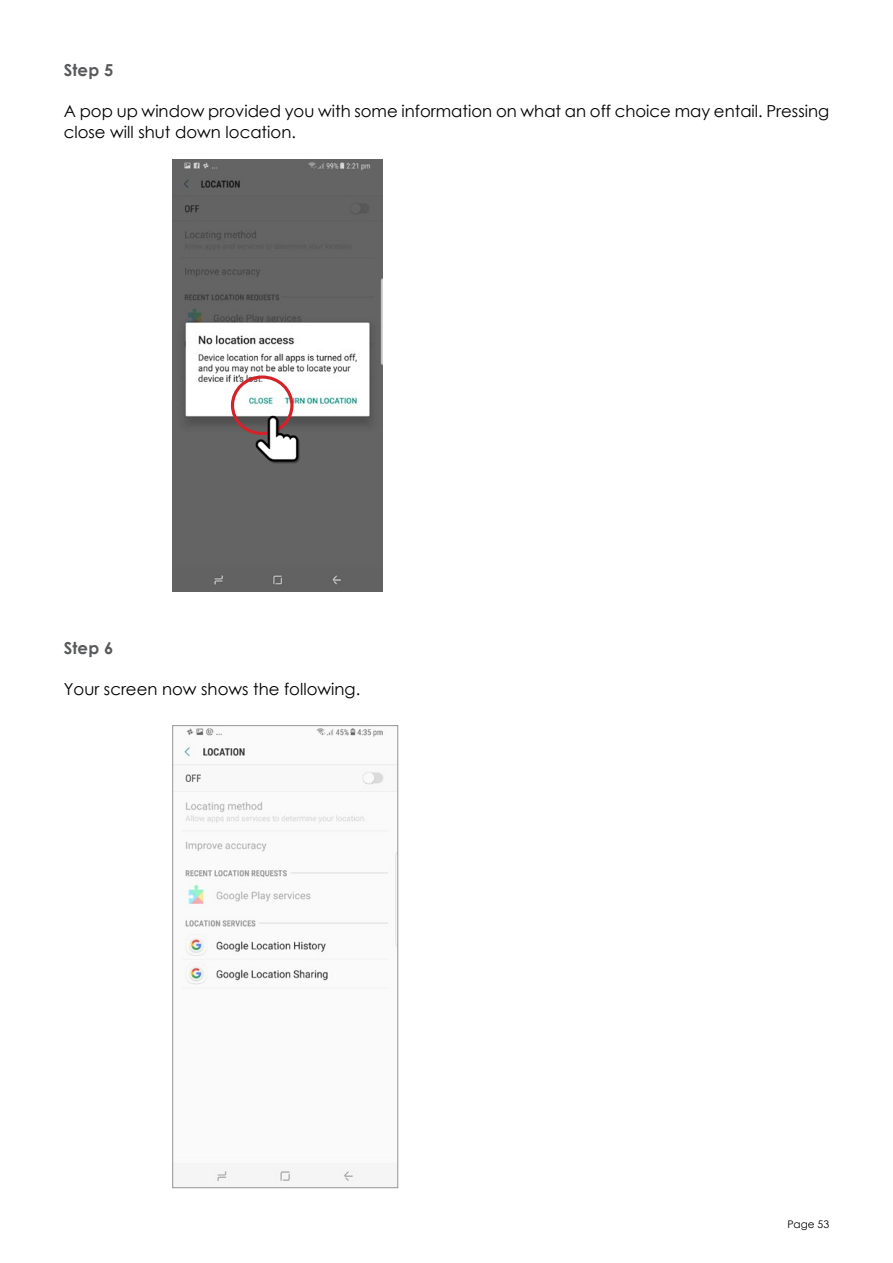
<style>
.page{position:relative;width:893px;height:1263px;background:#fff}
.page>*{position:absolute;margin:0;border:0;box-sizing:border-box;transform-origin:0 0}
.t1{font:16.5px/21px "Century Gothic";color:#000}
.t2{font:700 16.5px "Century Gothic";letter-spacing:.01em;color:#58595b}
.t3{font:10.5px "Century Gothic";color:#000}
</style>
<div class="page">
<img style="left:173px;top:160px;width:210px;height:431px">
<div style="left:231px;top:375px;width:63px;height:60px;border:3px solid #d2232a;border-radius:50%"></div>
<img style="left:255px;top:415px;width:46px;height:49px">
<img style="left:174px;top:728px;width:222px;height:458px">
<div style="left:172px;top:725px;width:226px;height:463px;border:1px solid #939598"></div>
<p class="t2" style="left:64px;top:58px;width:51px">Step 5</p>
<p class="t1" style="left:64px;top:100px;width:767px">A pop up window provided you with some information on what an off choice may entail. Pressing close will shut down location.</p>
<p class="t2" style="left:64px;top:635px;width:51px">Step 6</p>
<p class="t1" style="left:64px;top:678px;width:298px">Your screen now shows the following.</p>
<p class="t3" style="left:787px;top:1217px;width:43px">Page 53</p>
</div>
